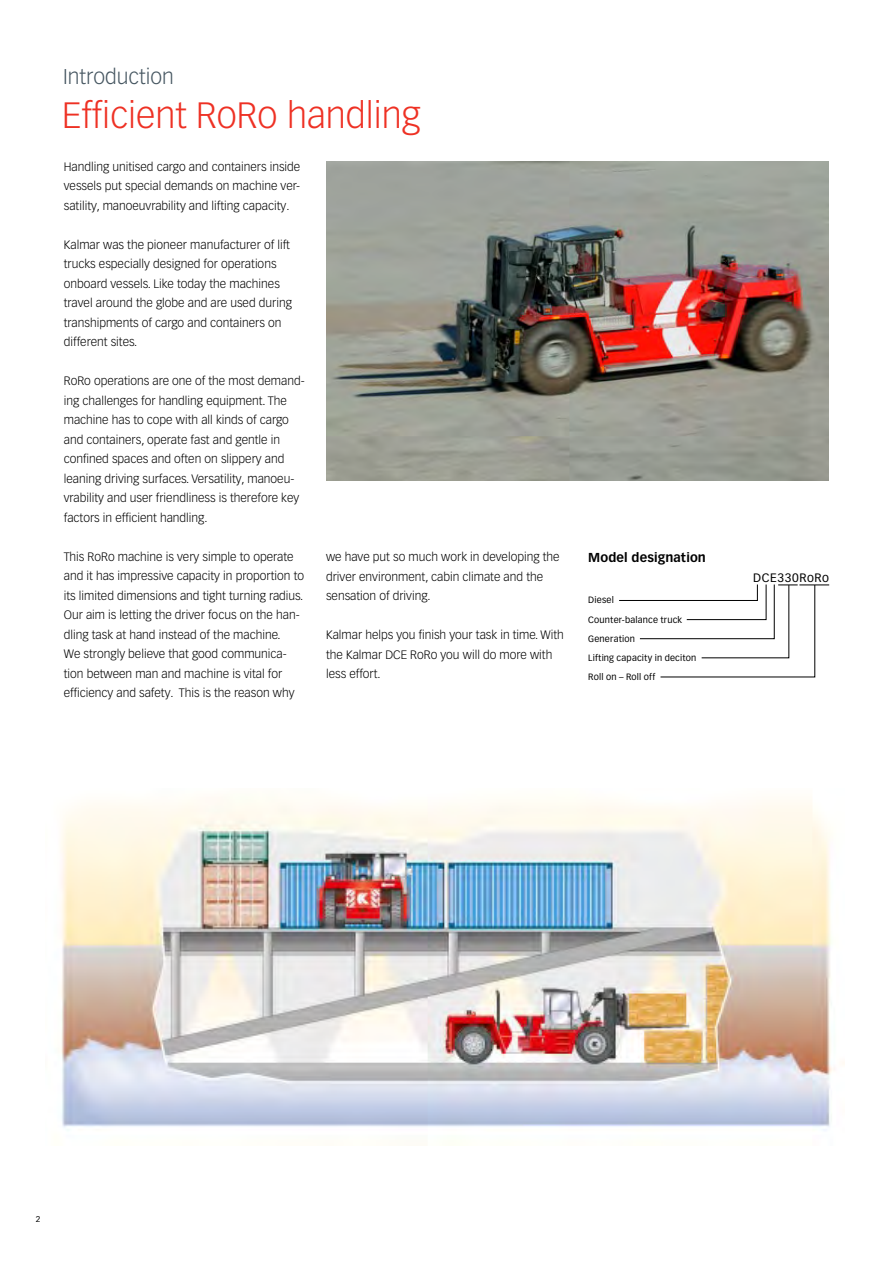
<style>
.page{position:relative;width:893px;height:1263px;background:#fff}
.page>*{position:absolute;margin:0;border:0;box-sizing:border-box;transform-origin:0 0}
.t1{font:300 36px "Vectora LT Pro";color:#ee3124}
.t2{font:300 21px "Vectora LT Pro";color:#455560}
.t3{font:700 12.75px "Vectora LT Pro";letter-spacing:.01em;color:#000}
.t4{font:300 12px/19.5px "Vectora LT Pro";color:#000}
.t5{font:12px "Vectora LT Pro";letter-spacing:.05em;color:#000}
.t6{font:9px/19.2px "Vectora LT Pro";letter-spacing:.02em;color:#000}
.t7{font:8.25px "Vectora LT Pro";color:#000}
</style>
<div class="page">
<img style="left:61px;top:797px;width:784px;height:334px">
<img style="left:326px;top:162px;width:503px;height:318px">
<svg style="left:619px;top:584px;width:196px;height:94px"></svg>
<hr style="left:799px;top:584px;width:30px;height:1px;background:#000">
<h2 class="t2" style="left:63px;top:64px;width:112px">Introduction</h2>
<h1 class="t1" style="left:62px;top:93px;width:360px">Efficient RoRo handling</h1>
<p class="t4" style="left:64px;top:157px;width:238px;text-align:justify">Handling unitised cargo and containers inside vessels put special demands on machine ver&shy;satility, manoeuvrability and lifting capacity.</p>
<p class="t4" style="left:64px;top:235px;width:230px">Kalmar was the pioneer manufacturer of lift trucks especially designed for operations onboard vessels. Like today the machines travel around the globe and are used during transhipments of cargo and containers on different sites.</p>
<p class="t4" style="left:64px;top:371px;width:242px">RoRo operations are one of the most demand&shy;ing challenges for handling equipment. The machine has to cope with all kinds of cargo and containers, operate fast and gentle in confined spaces and often on slippery and leaning driving surfaces. Versatility, manoeu&shy;vrability and user friendliness is therefore key factors in efficient handling.</p>
<p class="t4" style="left:64px;top:547px;width:242px">This RoRo machine is very simple to operate and it has impressive capacity in proportion to its limited dimensions and tight turning radius.<br>Our aim is letting the driver focus on the han&shy;dling task at hand instead of the machine.<br>We strongly believe that good communica&shy;tion between man and machine is vital for efficiency and safety. This is the reason why</p>
<p class="t4" style="left:326px;top:547px;width:235px">we have put so much work in developing the driver environment, cabin climate and the sensation of driving.</p>
<p class="t4" style="left:326px;top:625px;width:239px">Kalmar helps you finish your task in time. With the Kalmar DCE RoRo you will do more with less effort.</p>
<p class="t3" style="left:588px;top:549px;width:119px">Model designation</p>
<p class="t6" style="left:588px;top:591px;width:110px">Diesel<br>Counter-balance truck<br>Generation<br>Lifting capacity in deciton<br>Roll on – Roll off</p>
<p class="t5" style="left:753px;top:571px;width:77px">DCE330RoRo</p>
<p class="t7" style="left:36px;top:1213px;width:6px">2</p>
</div>
